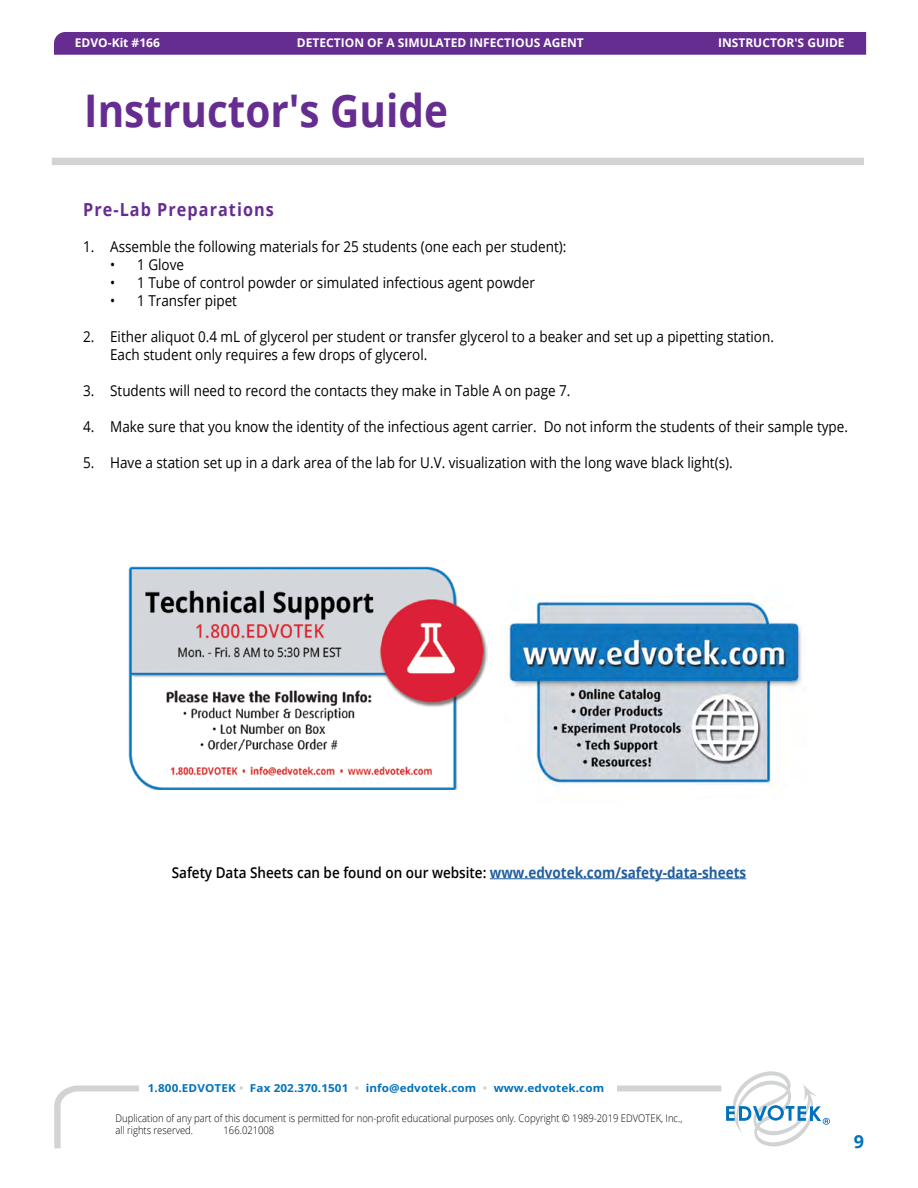
<style>
.page{position:relative;width:918px;height:1188px;background:#fff}
.page>*{position:absolute;margin:0;border:0;box-sizing:border-box;transform-origin:0 0}
.t1{font:700 45px "Open Sans";color:#662d91;scale:.9 1}
.t2{font:700 18px "Open Sans";letter-spacing:.065em;color:#662d91;scale:.9 1}
.t3{font:700 18px "Open Sans";color:#0072bc}
.t4{font:15px/18px "Open Sans";color:#000;scale:.9 1}
.t5{font:600 15px "Open Sans";color:#000;scale:.9 1}
.t6{font:700 12px "Open Sans";color:#fff}
.t7{font:700 10.95px "Open Sans";letter-spacing:.01em;color:#0072bc;scale:1.06 1}
.t8{font:300 10.5px/12.6px "Open Sans";color:#000;scale:.9 1}
.s1{font-weight:700;color:#215e9e}
.s2{color:#d1d3d4}
</style>
<div class="page">
<div style="left:52px;top:158px;width:812px;height:7px;background:#d1d3d4"></div>
<svg style="left:54px;top:1085px;width:668px;height:63px"></svg>
<div style="left:139px;top:1078px;width:477px;height:21px;background:#fff"></div>
<svg style="left:726px;top:1071px;width:104px;height:76px"></svg>
<div style="left:221px;top:1136px;width:506px;height:25px;background:#fff"></div>
<div style="left:54px;top:32px;width:812px;height:23px;background:#662d91"></div>
<img style="left:128px;top:566px;width:359px;height:224px">
<img style="left:503px;top:600px;width:300px;height:187px">
<hr style="left:490px;top:878px;width:256px;height:1px;background:#215e9e">
<p class="t6" style="left:75px;top:34px;width:87px">EDVO-Kit #166</p>
<p class="t6" style="left:297px;top:34px;width:288px">DETECTION OF A SIMULATED INFECTIOUS AGENT</p>
<p class="t6" style="left:718px;top:34px;width:128px">INSTRUCTOR'S GUIDE</p>
<h1 class="t1" style="left:84px;top:79px;width:406px">Instructor's Guide</h1>
<p class="t2" style="left:83px;top:197px;width:213px">Pre-Lab Preparations</p>
<p class="t4" style="left:83px;top:237px;width:538px">1. Assemble the following materials for 25 students (one each per student):</p>
<p class="t4" style="left:110px;top:255px;width:84px">• 1 Glove</p>
<p class="t4" style="left:110px;top:273px;width:473px">• 1 Tube of control powder or simulated infectious agent powder</p>
<p class="t4" style="left:110px;top:291px;width:143px">• 1 Transfer pipet</p>
<p class="t4" style="left:110px;top:327px;width:739px;text-indent:-27px">2. Either aliquot 0.4 mL of glycerol per student or transfer glycerol to a beaker and set up a pipetting station.<br>Each student only requires a few drops of glycerol.</p>
<p class="t4" style="left:83px;top:381px;width:543px">3. Students will need to record the contacts they make in Table A on page 7.</p>
<p class="t4" style="left:83px;top:417px;width:851px">4. Make sure that you know the identity of the infectious agent carrier. Do not inform the students of their sample type.</p>
<p class="t4" style="left:83px;top:453px;width:723px">5. Have a station set up in a dark area of the lab for U.V. visualization with the long wave black light(s).</p>
<p class="t5" style="left:172px;top:862px;width:640px">Safety Data Sheets can be found on our website: <span class="s1">www.edvotek.com/safety-data-sheets</span></p>
<p class="t7" style="left:148px;top:1081px;width:432px">1.800.EDVOTEK <span class="s2">•</span> Fax 202.370.1501 <span class="s2">•</span> info@edvotek.com <span class="s2">•</span> www.edvotek.com</p>
<p class="t8" style="left:116px;top:1111px;width:631px">Duplication of any part of this document is permitted for non-profit educational purposes only. Copyright © 1989-2019 EDVOTEK, Inc., all rights reserved.</p>
<p class="t8" style="left:224px;top:1124px;width:58px">166.021008</p>
<p class="t3" style="left:854px;top:1129px;width:12px">9</p>
</div>
